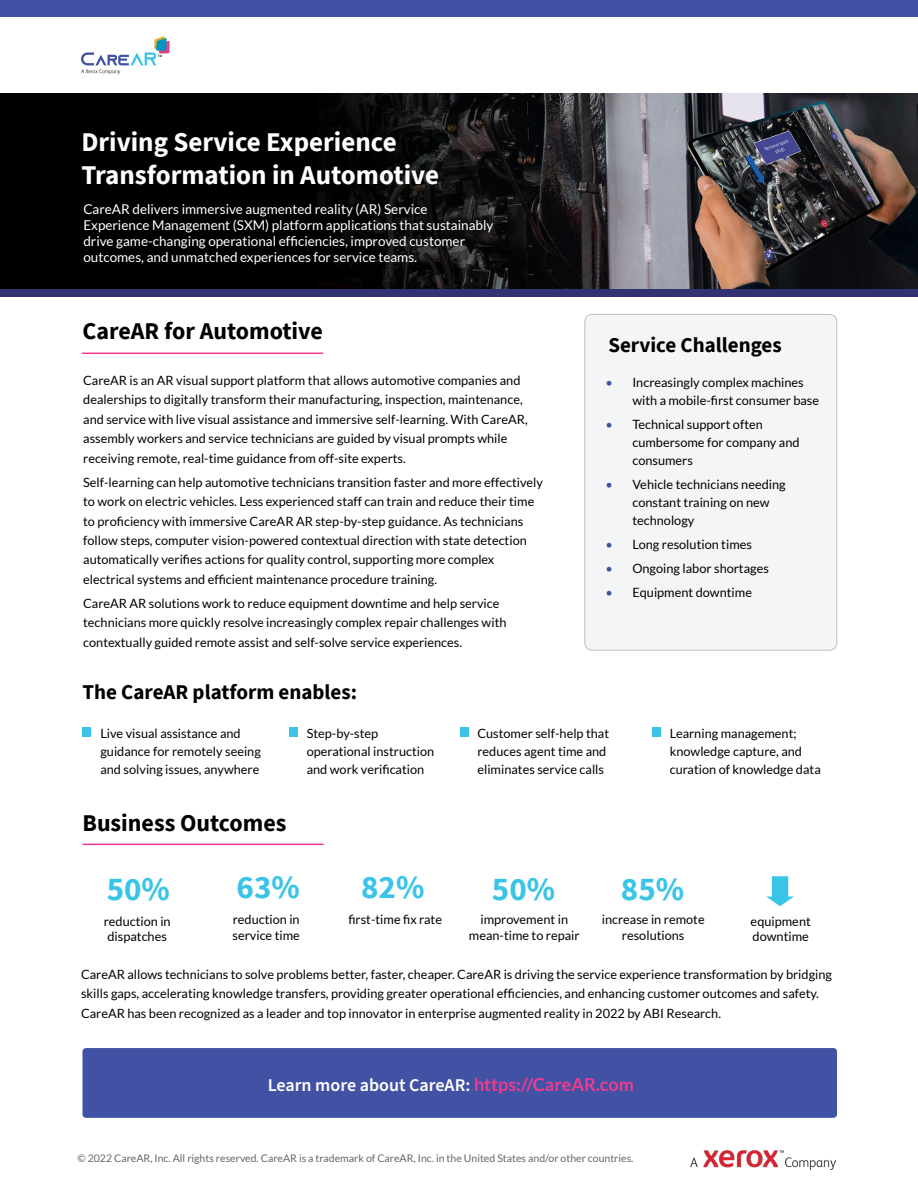
<style>
.page{position:relative;width:918px;height:1188px;background:#fff}
.page>*{position:absolute;margin:0;border:0;box-sizing:border-box;transform-origin:0 0}
.t1{font:700 33px "Source Sans Pro";color:#3ac4e7}
.t2{font:700 27px/32.4px "Source Sans Pro";color:#fff}
.t3{font:700 24px "Source Sans Pro";color:#000}
.t4{font:700 21px "Source Sans Pro";color:#000}
.t5{font:600 18px "Source Sans Pro";color:#fff}
.t6{font:13.5px/16.2px "Lato";color:#fff}
.t7{font:12.75px/19.5px "Lato";color:#000}
.t8{font:10.5px "Lato";color:#666767}
.s1{color:#4152a4}
.s2{font-family:"Lato";font-weight:700;color:#ee3c8f}
</style>
<div class="page">
<img style="left:691px;top:1151px;width:145px;height:18px">
<img style="left:0;top:93px;width:918px;height:196px">
<div style="left:585px;top:314px;width:252px;height:336px;background:#f4f5f7;border-radius:7px"></div>
<div style="left:585px;top:314px;width:252px;height:336px;border:1px solid #bfbfbf;border-radius:7px"></div>
<hr style="left:82px;top:844px;width:242px;height:1px;background:#ee3c8f">
<div style="left:82px;top:1048px;width:755px;height:70px;background:#4152a4;border-radius:4px"></div>
<div style="left:0;top:0;width:918px;height:16px;background:#4152a4"></div>
<div style="left:0;top:289px;width:918px;height:8px;background:#323273"></div>
<hr style="left:82px;top:353px;width:241px;height:1px;background:#ee3c8f">
<svg style="left:766px;top:876px;width:28px;height:30px"></svg>
<div style="left:82px;top:728px;width:9px;height:9px;background:#3ac4e7"></div>
<div style="left:289px;top:728px;width:9px;height:9px;background:#3ac4e7"></div>
<div style="left:460px;top:728px;width:9px;height:9px;background:#3ac4e7"></div>
<div style="left:652px;top:728px;width:9px;height:9px;background:#3ac4e7"></div>
<svg style="left:81px;top:36px;width:89px;height:38px"></svg>
<h2 class="t2" style="left:81px;top:126px;width:359px">Driving Service Experience<br>Transformation in Automotive</h2>
<p class="t6" style="left:83px;top:201px;width:412px">CareAR delivers immersive augmented reality (AR) Service Experience Management (SXM) platform applications that sustainably drive game-changing operational efficiencies, improved customer outcomes, and unmatched experiences for service teams.</p>
<h3 class="t3" style="left:82px;top:314px;width:242px">CareAR for Automotive</h3>
<p class="t7" style="left:83px;top:370px;width:446px">CareAR is an AR visual support platform that allows automotive companies and dealerships to digitally transform their manufacturing, inspection, maintenance, and service with live visual assistance and immersive self-learning. With CareAR, assembly workers and service technicians are guided by visual prompts while receiving remote, real-time guidance from off-site experts.</p>
<p class="t7" style="left:83px;top:472px;width:461px">Self-learning can help automotive technicians transition faster and more effectively to work on electric vehicles. Less experienced staff can train and reduce their time to proficiency with immersive CareAR AR step-by-step guidance. As technicians follow steps, computer vision-powered contextual direction with state detection automatically verifies actions for quality control, supporting more complex electrical systems and efficient maintenance procedure training.</p>
<p class="t7" style="left:83px;top:594px;width:425px">CareAR AR solutions work to reduce equipment downtime and help service technicians more quickly resolve increasingly complex repair challenges with contextually guided remote assist and self-solve service experiences.</p>
<h3 class="t4" style="left:82px;top:677px;width:276px">The CareAR platform enables:</h3>
<p class="t7" style="left:100px;top:724px;width:162px;line-height:18px">Live visual assistance and guidance for remotely seeing and solving issues, anywhere</p>
<h3 class="t4" style="left:608px;top:330px;width:175px">Service Challenges</h3>
<p class="t7" style="left:632px;top:373px;width:188px;line-height:18px;text-indent:-27px"><span class="s1">•</span> Increasingly complex machines with a mobile-first consumer base</p>
<p class="t7" style="left:632px;top:415px;width:169px;line-height:18px;text-indent:-27px"><span class="s1">•</span> Technical support often cumbersome for company and consumers</p>
<p class="t7" style="left:632px;top:475px;width:155px;line-height:18px;text-indent:-27px"><span class="s1">•</span> Vehicle technicians needing constant training on new technology</p>
<p class="t7" style="left:605px;top:535px;width:148px"><span class="s1">•</span> Long resolution times</p>
<p class="t7" style="left:605px;top:559px;width:165px"><span class="s1">•</span> Ongoing labor shortages</p>
<p class="t7" style="left:605px;top:583px;width:148px"><span class="s1">•</span> Equipment downtime</p>
<p class="t7" style="left:307px;top:724px;width:129px;line-height:18px">Step-by-step operational instruction and work verification</p>
<p class="t7" style="left:477px;top:724px;width:133px;line-height:18px">Customer self-help that reduces agent time and eliminates service calls</p>
<p class="t7" style="left:670px;top:724px;width:153px;line-height:18px">Learning management; knowledge capture, and curation of knowledge data</p>
<h3 class="t3" style="left:82px;top:807px;width:205px">Business Outcomes</h3>
<h1 class="t1" style="left:107px;top:867px;width:65px">50%</h1>
<p class="t7" style="left:104px;top:913px;width:69px;line-height:15.3px">reduction in dispatches</p>
<h1 class="t1" style="left:237px;top:865px;width:65px">63%</h1>
<p class="t7" style="left:233px;top:912px;width:69px;line-height:15.3px">reduction in service time</p>
<h1 class="t1" style="left:361px;top:865px;width:65px">82%</h1>
<p class="t7" style="left:348px;top:910px;width:95px">first-time fix rate</p>
<h1 class="t1" style="left:492px;top:867px;width:65px">50%</h1>
<p class="t7" style="left:469px;top:912px;width:112px;line-height:15.3px;text-align:center">improvement in mean-time to repair</p>
<h1 class="t1" style="left:621px;top:867px;width:65px">85%</h1>
<p class="t7" style="left:602px;top:912px;width:104px;line-height:15.3px;text-align:center">increase in remote resolutions</p>
<p class="t7" style="left:751px;top:913px;width:62px;line-height:15.3px">equipment downtime</p>
<p class="t7" style="left:81px;top:964px;width:753px">CareAR allows technicians to solve problems better, faster, cheaper. CareAR is driving the service experience transformation by bridging skills gaps, accelerating knowledge transfers, providing greater operational efficiencies, and enhancing customer outcomes and safety.<br>CareAR has been recognized as a leader and top innovator in enterprise augmented reality in 2022 by ABI Research.</p>
<h3 class="t5" style="left:268px;top:1073px;width:368px">Learn more about CareAR: <span class="s2">https://CareAR.com</span></h3>
<p class="t8" style="left:77px;top:1153px;width:558px">© 2022 CareAR, Inc. All rights reserved. CareAR is a trademark of CareAR, Inc. in the United States and/or other countries.</p>
</div>
